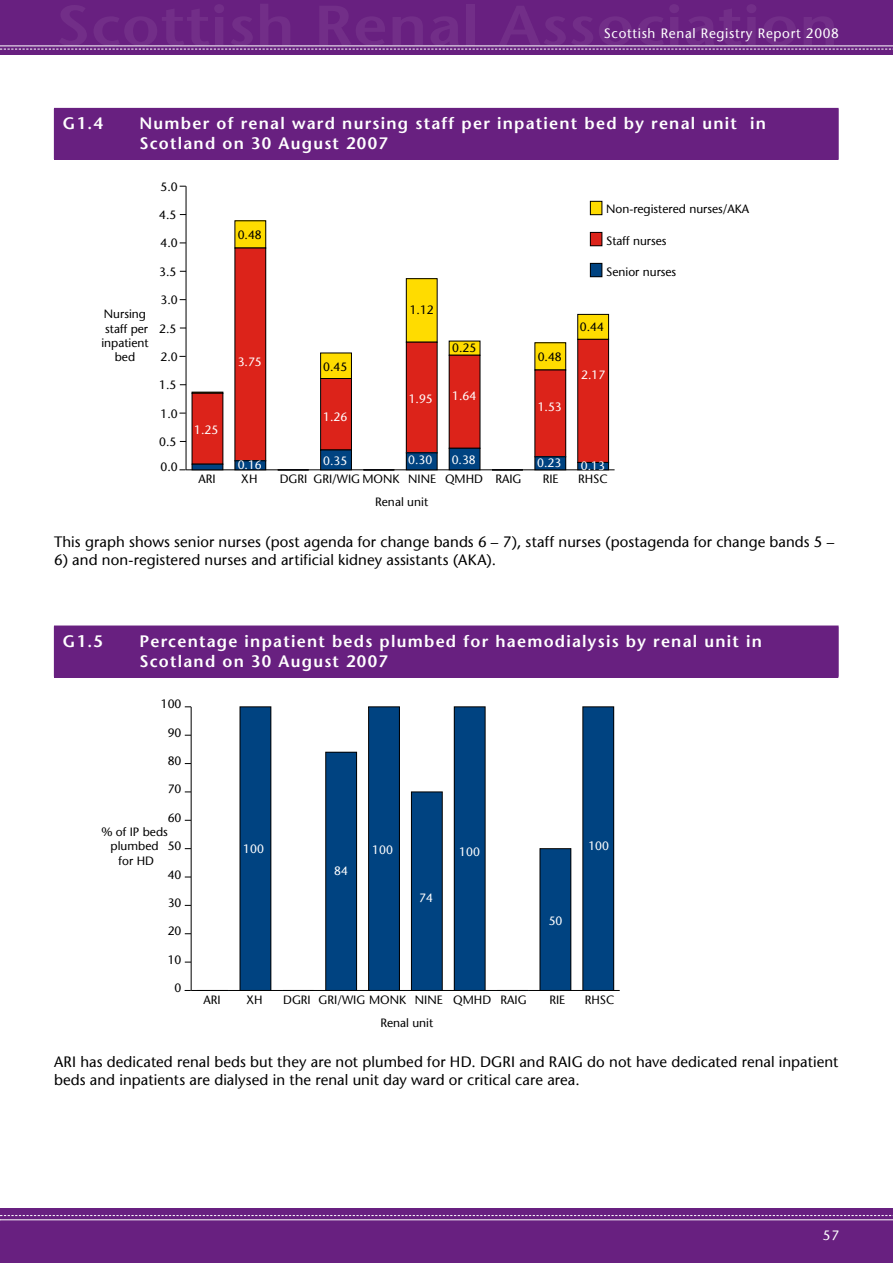
<style>
.page{position:relative;width:893px;height:1263px;background:#fff}
.page>*{position:absolute;margin:0;border:0;box-sizing:border-box;transform-origin:0 0}
.chart_table_title{font:600 16.5px/19.8px "Stone Sans";letter-spacing:.075em;color:#fff}
.Notes_on_two_lines{font:15px/18px "Stone Sans";letter-spacing:.005em;color:#000}
.t1{font:13.5px "Stone Sans";letter-spacing:.05em;color:#fff}
.t2{font:12px/14.4px "Stone Sans";color:#000;text-align:center}
.t3{font:12px "Stone Sans";color:#fff}
</style>
<div class="page">
<div style="left:0;top:0;width:893px;height:54px;background:#682080"></div>
<div style="left:0;top:1209px;width:893px;height:54px;background:#682080"></div>
<svg style="left:0;top:48px;width:893px;height:2px"></svg>
<hr style="left:0;top:46px;width:893px;height:1px;background:#fff">
<svg style="left:0;top:1215px;width:893px;height:2px"></svg>
<hr style="left:0;top:1219px;width:893px;height:1px;background:#fff">
<div style="left:54px;top:108px;width:784px;height:51px;background:#682080"></div>
<hr style="left:54px;top:108px;width:785px;height:1px;background:#682080">
<hr style="left:838px;top:109px;width:1px;height:50px;background:#682080">
<hr style="left:54px;top:159px;width:785px;height:1px;background:#682080">
<hr style="left:186px;top:469px;width:429px;height:1px;background:#000">
<hr style="left:186px;top:186px;width:1px;height:284px;background:#000">
<div style="left:590px;top:201px;width:12px;height:14px;background:#ffdc00"></div>
<div style="left:590px;top:201px;width:12px;height:14px;border:1px solid #000"></div>
<div style="left:192px;top:392px;width:31px;height:2px;border:1px solid #000"></div>
<div style="left:235px;top:221px;width:31px;height:27px;background:#ffdc00"></div>
<div style="left:321px;top:353px;width:30px;height:25px;background:#ffdc00"></div>
<div style="left:320px;top:353px;width:32px;height:26px;border:1px solid #000"></div>
<div style="left:406px;top:279px;width:31px;height:63px;background:#ffdc00"></div>
<div style="left:406px;top:278px;width:32px;height:65px;border:1px solid #000"></div>
<div style="left:449px;top:341px;width:31px;height:14px;background:#ffdc00"></div>
<div style="left:535px;top:343px;width:31px;height:27px;background:#ffdc00"></div>
<div style="left:578px;top:314px;width:31px;height:25px;background:#ffdc00"></div>
<div style="left:577px;top:314px;width:32px;height:26px;border:1px solid #000"></div>
<div style="left:590px;top:263px;width:12px;height:14px;background:#004381"></div>
<div style="left:590px;top:263px;width:12px;height:14px;border:1px solid #000"></div>
<div style="left:192px;top:393px;width:31px;height:71px;background:#dc231a"></div>
<div style="left:235px;top:248px;width:31px;height:213px;background:#dc231a"></div>
<div style="left:235px;top:248px;width:31px;height:213px;border:1px solid #000"></div>
<div style="left:321px;top:378px;width:30px;height:72px;background:#dc231a"></div>
<div style="left:320px;top:378px;width:32px;height:72px;border:1px solid #000"></div>
<div style="left:406px;top:342px;width:31px;height:111px;background:#dc231a"></div>
<div style="left:406px;top:342px;width:32px;height:111px;border:1px solid #000"></div>
<div style="left:449px;top:355px;width:31px;height:93px;background:#dc231a"></div>
<div style="left:535px;top:370px;width:31px;height:87px;background:#dc231a"></div>
<div style="left:534px;top:370px;width:32px;height:87px;border:1px solid #000"></div>
<div style="left:578px;top:339px;width:31px;height:123px;background:#dc231a"></div>
<div style="left:577px;top:339px;width:32px;height:124px;border:1px solid #000"></div>
<div style="left:590px;top:232px;width:12px;height:14px;background:#dc231a"></div>
<div style="left:590px;top:232px;width:12px;height:14px;border:1px solid #000"></div>
<div style="left:192px;top:464px;width:31px;height:6px;background:#004381"></div>
<div style="left:192px;top:464px;width:31px;height:6px;border:1px solid #000"></div>
<div style="left:235px;top:461px;width:31px;height:9px;background:#004381"></div>
<div style="left:235px;top:460px;width:31px;height:10px;border:1px solid #000"></div>
<div style="left:321px;top:450px;width:30px;height:20px;background:#004381"></div>
<div style="left:320px;top:450px;width:32px;height:20px;border:1px solid #000"></div>
<div style="left:406px;top:453px;width:31px;height:17px;background:#004381"></div>
<div style="left:406px;top:452px;width:32px;height:18px;border:1px solid #000"></div>
<div style="left:449px;top:448px;width:31px;height:22px;background:#004381"></div>
<div style="left:449px;top:448px;width:31px;height:22px;border:1px solid #000"></div>
<div style="left:535px;top:457px;width:31px;height:13px;background:#004381"></div>
<div style="left:534px;top:456px;width:32px;height:14px;border:1px solid #000"></div>
<div style="left:578px;top:462px;width:31px;height:8px;background:#004381"></div>
<div style="left:577px;top:462px;width:32px;height:8px;border:1px solid #000"></div>
<div style="left:54px;top:626px;width:784px;height:51px;background:#682080"></div>
<hr style="left:838px;top:626px;width:1px;height:51px;background:#682080">
<hr style="left:54px;top:677px;width:785px;height:1px;background:#682080">
<hr style="left:191px;top:990px;width:429px;height:1px;background:#000">
<hr style="left:191px;top:707px;width:1px;height:283px;background:#000">
<div style="left:240px;top:707px;width:31px;height:283px;background:#004381"></div>
<div style="left:240px;top:706px;width:31px;height:285px;border:1px solid #000"></div>
<div style="left:326px;top:752px;width:31px;height:238px;background:#004381"></div>
<div style="left:325px;top:752px;width:32px;height:239px;border:1px solid #000"></div>
<div style="left:369px;top:707px;width:30px;height:283px;background:#004381"></div>
<div style="left:368px;top:706px;width:32px;height:285px;border:1px solid #000"></div>
<div style="left:411px;top:792px;width:31px;height:198px;background:#004381"></div>
<div style="left:411px;top:791px;width:32px;height:200px;border:1px solid #000"></div>
<div style="left:454px;top:707px;width:31px;height:283px;background:#004381"></div>
<div style="left:454px;top:706px;width:31px;height:285px;border:1px solid #000"></div>
<div style="left:540px;top:849px;width:31px;height:141px;background:#004381"></div>
<div style="left:540px;top:848px;width:31px;height:143px;border:1px solid #000"></div>
<div style="left:583px;top:707px;width:31px;height:283px;background:#004381"></div>
<div style="left:582px;top:706px;width:32px;height:285px;border:1px solid #000"></div>
<p class="t1" style="left:604px;top:25px;width:237px">Scottish Renal Registry Report 2008</p>
<p class="chart_table_title" style="left:63px;top:114px;width:41px">G1.4</p>
<p class="chart_table_title" style="left:139px;top:114px;width:628px">Number of renal ward nursing staff per inpatient bed by renal unit in<br>Scotland on 30 August 2007</p>
<p class="t2" style="left:101px;top:307px;width:49px">Nursing staff per inpatient bed</p>
<p class="t2" style="left:161px;top:179px;width:19px">5.0</p>
<p class="t2" style="left:159px;top:208px;width:19px">4.5</p>
<p class="t2" style="left:161px;top:236px;width:19px">4.0</p>
<p class="t2" style="left:159px;top:264px;width:19px">3.5</p>
<p class="t2" style="left:161px;top:293px;width:19px">3.0</p>
<p class="t2" style="left:159px;top:321px;width:19px">2.5</p>
<p class="t2" style="left:161px;top:350px;width:19px">2.0</p>
<p class="t2" style="left:159px;top:378px;width:19px">1.5</p>
<p class="t2" style="left:161px;top:406px;width:19px">1.0</p>
<p class="t2" style="left:159px;top:435px;width:19px">0.5</p>
<p class="t2" style="left:161px;top:460px;width:19px">0.0</p>
<p class="t3" style="left:194px;top:423px;width:26px">1.25</p>
<p class="t2" style="left:238px;top:227px;width:26px">0.48</p>
<p class="t2" style="left:410px;top:303px;width:26px">1.12</p>
<p class="t2" style="left:606px;top:202px;width:145px">Non-registered nurses/AKA</p>
<p class="t2" style="left:606px;top:234px;width:62px">Staff nurses</p>
<p class="t2" style="left:606px;top:265px;width:72px">Senior nurses</p>
<p class="t2" style="left:580px;top:319px;width:26px">0.44</p>
<p class="t3" style="left:581px;top:368px;width:26px">2.17</p>
<p class="t2" style="left:452px;top:340px;width:26px">0.25</p>
<p class="t3" style="left:452px;top:389px;width:26px">1.64</p>
<p class="t2" style="left:538px;top:349px;width:26px">0.48</p>
<p class="t3" style="left:238px;top:354px;width:26px">3.75</p>
<p class="t2" style="left:323px;top:359px;width:26px">0.45</p>
<p class="t3" style="left:409px;top:392px;width:26px">1.95</p>
<p class="t3" style="left:538px;top:399px;width:26px">1.53</p>
<p class="t3" style="left:323px;top:410px;width:26px">1.26</p>
<p class="t3" style="left:323px;top:453px;width:26px">0.35</p>
<p class="t3" style="left:408px;top:453px;width:26px">0.30</p>
<p class="t3" style="left:452px;top:453px;width:26px">0.38</p>
<p class="t3" style="left:537px;top:456px;width:26px">0.23</p>
<p class="t3" style="left:238px;top:458px;width:26px">0.16</p>
<p class="t3" style="left:581px;top:459px;width:26px">0.13</p>
<p class="t2" style="left:198px;top:472px;width:19px">ARI</p>
<p class="t2" style="left:280px;top:472px;width:243px">DGRI GRI/WIG MONK NINE QMHD RAIG</p>
<p class="t2" style="left:543px;top:472px;width:17px">RIE</p>
<p class="t2" style="left:578px;top:472px;width:31px">RHSC</p>
<p class="t2" style="left:241px;top:472px;width:18px">XH</p>
<p class="t2" style="left:375px;top:495px;width:54px">Renal unit</p>
<p class="Notes_on_two_lines" style="left:54px;top:533px;width:782px">This graph shows senior nurses (post agenda for change bands 6 – 7), staff nurses (postagenda for change bands 5 –</p>
<p class="Notes_on_two_lines" style="left:54px;top:551px;width:443px">6) and non-registered nurses and artificial kidney assistants (AKA).</p>
<p class="chart_table_title" style="left:63px;top:631px;width:41px">G1.5</p>
<p class="chart_table_title" style="left:139px;top:631px;width:624px">Percentage inpatient beds plumbed for haemodialysis by renal unit in<br>Scotland on 30 August 2007</p>
<p class="t2" style="left:161px;top:697px;width:22px">100</p>
<p class="t2" style="left:168px;top:725px;width:15px">90</p>
<p class="t2" style="left:168px;top:754px;width:15px">80</p>
<p class="t2" style="left:168px;top:782px;width:15px">70</p>
<p class="t2" style="left:168px;top:810px;width:15px">60</p>
<p class="t2" style="left:101px;top:824px;width:68px">% of IP beds plumbed<br>for HD</p>
<p class="t2" style="left:168px;top:839px;width:15px">50</p>
<p class="t2" style="left:168px;top:867px;width:15px">40</p>
<p class="t2" style="left:168px;top:895px;width:15px">30</p>
<p class="t2" style="left:168px;top:924px;width:15px">20</p>
<p class="t2" style="left:168px;top:952px;width:15px">10</p>
<p class="t2" style="left:175px;top:981px;width:8px">0</p>
<p class="t3" style="left:243px;top:841px;width:22px">100</p>
<p class="t3" style="left:588px;top:838px;width:22px">100</p>
<p class="t3" style="left:372px;top:843px;width:22px">100</p>
<p class="t3" style="left:459px;top:844px;width:22px">100</p>
<p class="t3" style="left:334px;top:863px;width:15px">84</p>
<p class="t3" style="left:419px;top:891px;width:15px">74</p>
<p class="t3" style="left:549px;top:913px;width:15px">50</p>
<p class="t2" style="left:204px;top:992px;width:19px">ARI</p>
<p class="t2" style="left:283px;top:992px;width:245px">DGRI GRI/WIG MONK NINE QMHD RAIG</p>
<p class="t2" style="left:549px;top:992px;width:17px">RIE</p>
<p class="t2" style="left:585px;top:992px;width:31px">RHSC</p>
<p class="t2" style="left:246px;top:992px;width:18px">XH</p>
<p class="t2" style="left:380px;top:1015px;width:54px">Renal unit</p>
<p class="Notes_on_two_lines" style="left:54px;top:1053px;width:786px">ARI has dedicated renal beds but they are not plumbed for HD. DGRI and RAIG do not have dedicated renal inpatient beds and inpatients are dialysed in the renal unit day ward or critical care area.</p>
<p class="t1" style="left:823px;top:1227px;width:18px">57</p>
</div>
